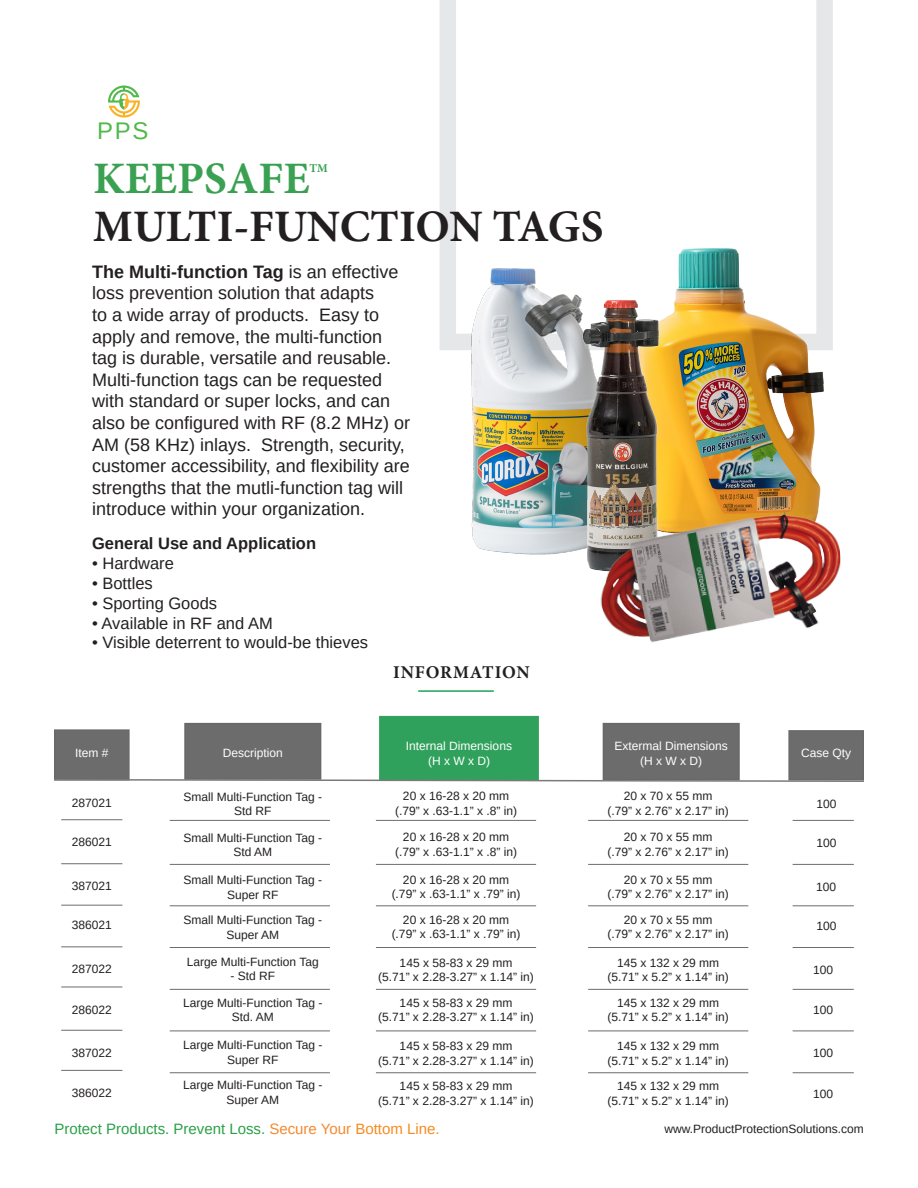
<style>
.page{position:relative;width:918px;height:1188px;background:#fff}
.page>*{position:absolute;margin:0;border:0;box-sizing:border-box;transform-origin:0 0}
.t1{font:700 45px "Minion Pro";color:#231f20}
.t2{font:700 45px "Minion Pro";color:#39a151}
.t3{font:24px "Liberation Sans";color:#50b94a}
.t4{font:18px/21.6px "Liberation Sans";color:#231f20}
.t5{font:700 18px "Minion Pro";letter-spacing:.05em;color:#231f20}
.t6{font:16.5px "Liberation Sans";color:#231f20}
.t7{font:700 16.5px "Liberation Sans";color:#231f20}
.t8{font:15px "Liberation Sans";color:#29a047}
.t9{font:12px/14.4px "Liberation Sans";color:#231f20;text-align:center}
.t10{font:12px "Liberation Sans";color:#fff}
.t11{font:700 12px "Minion Pro";color:#39a151}
.s1{font-weight:700}
.s2{color:#f5892e}
.s3{color:#f68b1f}
</style>
<div class="page">
<svg style="left:440px;top:0;width:393px;height:350px"></svg>
<div style="left:54px;top:729px;width:76px;height:51px;background:#6c6c6c;border:2px solid #686868"></div>
<div style="left:184px;top:723px;width:137px;height:57px;background:#6c6c6c"></div>
<div style="left:379px;top:716px;width:160px;height:64px;background:#30a15c;border:2px solid #34a15c"></div>
<div style="left:603px;top:723px;width:137px;height:57px;background:#6c6c6c"></div>
<div style="left:788px;top:730px;width:76px;height:50px;background:#6c6c6c;border:2px solid #686868"></div>
<svg style="left:54px;top:778px;width:810px;height:4px"></svg>
<hr style="left:418px;top:690px;width:76px;height:2px;background:#20a15d">
<svg style="left:108px;top:86px;width:32px;height:32px"></svg>
<hr style="left:61px;top:819px;width:61px;height:1px;background:#6c6c6b">
<hr style="left:61px;top:863px;width:61px;height:1px;background:#6c6c6b">
<hr style="left:61px;top:905px;width:61px;height:1px;background:#6c6c6b">
<hr style="left:170px;top:820px;width:160px;height:1px;background:#6c6c6b">
<hr style="left:170px;top:864px;width:160px;height:1px;background:#6c6c6b">
<hr style="left:170px;top:905px;width:160px;height:1px;background:#6c6c6b">
<hr style="left:376px;top:820px;width:160px;height:1px;background:#6c6c6b">
<hr style="left:376px;top:864px;width:160px;height:1px;background:#6c6c6b">
<hr style="left:376px;top:905px;width:160px;height:1px;background:#6c6c6b">
<hr style="left:588px;top:820px;width:160px;height:1px;background:#6c6c6b">
<hr style="left:588px;top:864px;width:160px;height:1px;background:#6c6c6b">
<hr style="left:588px;top:905px;width:160px;height:1px;background:#6c6c6b">
<hr style="left:793px;top:820px;width:61px;height:1px;background:#6c6c6b">
<hr style="left:793px;top:864px;width:61px;height:1px;background:#6c6c6b">
<hr style="left:793px;top:905px;width:61px;height:1px;background:#6c6c6b">
<hr style="left:61px;top:946px;width:61px;height:1px;background:#6c6c6b">
<hr style="left:61px;top:987px;width:61px;height:1px;background:#6c6c6b">
<hr style="left:170px;top:947px;width:160px;height:1px;background:#6c6c6b">
<hr style="left:170px;top:989px;width:160px;height:1px;background:#6c6c6b">
<hr style="left:376px;top:947px;width:160px;height:1px;background:#6c6c6b">
<hr style="left:376px;top:989px;width:160px;height:1px;background:#6c6c6b">
<hr style="left:588px;top:947px;width:160px;height:1px;background:#6c6c6b">
<hr style="left:588px;top:989px;width:160px;height:1px;background:#6c6c6b">
<hr style="left:793px;top:947px;width:61px;height:1px;background:#6c6c6b">
<hr style="left:793px;top:989px;width:61px;height:1px;background:#6c6c6b">
<img style="left:560px;top:208px;width:273px;height:303px">
<img style="left:446px;top:236px;width:190px;height:319px">
<img style="left:551px;top:285px;width:176px;height:285px">
<img style="left:595px;top:511px;width:246px;height:131px">
<hr style="left:61px;top:1030px;width:61px;height:1px;background:#6c6c6b">
<hr style="left:61px;top:1070px;width:61px;height:1px;background:#6c6c6b">
<hr style="left:170px;top:1031px;width:160px;height:1px;background:#6c6c6b">
<hr style="left:170px;top:1072px;width:160px;height:1px;background:#6c6c6b">
<hr style="left:376px;top:1031px;width:160px;height:1px;background:#6c6c6b">
<hr style="left:376px;top:1072px;width:160px;height:1px;background:#6c6c6b">
<hr style="left:588px;top:1031px;width:160px;height:1px;background:#6c6c6b">
<hr style="left:588px;top:1072px;width:160px;height:1px;background:#6c6c6b">
<hr style="left:793px;top:1031px;width:61px;height:1px;background:#6c6c6b">
<hr style="left:793px;top:1072px;width:61px;height:1px;background:#6c6c6b">
<p class="t3" style="left:97px;top:115px;width:53px">PPS</p>
<p class="t2" style="left:93px;top:147px;width:218px">KEEPSAFE</p>
<p class="t11" style="left:310px;top:160px;width:20px">TM</p>
<p class="t1" style="left:93px;top:195px;width:512px">MULTI-FUNCTION TAGS</p>
<p class="t4" style="left:92px;top:261px;width:320px"><span class="s1">The Multi-function Tag</span> is an effective loss prevention solution that adapts<br>to a wide array of products. Easy to apply and remove, the multi-function tag is durable, versatile and reusable.<br>Multi-function tags can be requested with standard or super locks, and can also be configured with RF (8.2 MHz) or AM (58 KHz) inlays. Strength, security, customer accessibility, and flexibility are strengths that the mutli-function tag will introduce within your organization.</p>
<p class="t7" style="left:92px;top:532px;width:226px">General Use and Application</p>
<p class="t6" style="left:92px;top:553px;width:83px">• Hardware</p>
<p class="t6" style="left:92px;top:573px;width:62px">• Bottles</p>
<p class="t6" style="left:92px;top:593px;width:127px">• Sporting Goods</p>
<p class="t6" style="left:92px;top:612px;width:182px">• Available in RF and AM</p>
<p class="t6" style="left:92px;top:632px;width:278px">• Visible deterrent to would-be thieves</p>
<p class="t5" style="left:393px;top:660px;width:138px">INFORMATION</p>
<p class="t10" style="left:615px;top:739px;width:115px">Extermal Dimensions</p>
<p class="t10" style="left:640px;top:753px;width:63px">(H x W x D)</p>
<p class="t10" style="left:406px;top:739px;width:108px">Internal Dimensions</p>
<p class="t10" style="left:428px;top:753px;width:63px">(H x W x D)</p>
<p class="t10" style="left:75px;top:746px;width:35px">Item #</p>
<p class="t10" style="left:223px;top:746px;width:62px">Description</p>
<p class="t10" style="left:801px;top:746px;width:52px">Case Qty</p>
<p class="t9" style="left:72px;top:795px;width:42px">287021</p>
<p class="t9" style="left:72px;top:835px;width:42px">286021</p>
<p class="t9" style="left:72px;top:879px;width:42px">387021</p>
<p class="t9" style="left:72px;top:918px;width:42px">386021</p>
<p class="t9" style="left:72px;top:962px;width:42px">287022</p>
<p class="t9" style="left:72px;top:1002px;width:42px">286022</p>
<p class="t9" style="left:72px;top:1045px;width:42px">387022</p>
<p class="t9" style="left:72px;top:1086px;width:42px">386022</p>
<p class="t9" style="left:184px;top:789px;width:140px">Small Multi-Function Tag -</p>
<p class="t9" style="left:234px;top:804px;width:39px">Std RF</p>
<p class="t9" style="left:184px;top:831px;width:140px">Small Multi-Function Tag -<br>Std AM</p>
<p class="t9" style="left:184px;top:873px;width:140px">Small Multi-Function Tag -</p>
<p class="t9" style="left:227px;top:887px;width:53px">Super RF</p>
<p class="t9" style="left:184px;top:913px;width:140px">Small Multi-Function Tag -</p>
<p class="t9" style="left:226px;top:928px;width:54px">Super AM</p>
<p class="t9" style="left:187px;top:954px;width:133px">Large Multi-Function Tag</p>
<p class="t9" style="left:230px;top:969px;width:46px">- Std RF</p>
<p class="t9" style="left:183px;top:996px;width:141px">Large Multi-Function Tag -<br>Std. AM</p>
<p class="t9" style="left:183px;top:1038px;width:141px">Large Multi-Function Tag -</p>
<p class="t9" style="left:227px;top:1052px;width:53px">Super RF</p>
<p class="t9" style="left:183px;top:1078px;width:141px">Large Multi-Function Tag -</p>
<p class="t9" style="left:226px;top:1093px;width:54px">Super AM</p>
<p class="t9" style="left:403px;top:789px;width:108px">20 x 16-28 x 20 mm</p>
<p class="t9" style="left:395px;top:803px;width:124px">(.79” x .63-1.1” x .8” in)</p>
<p class="t9" style="left:403px;top:830px;width:108px">20 x 16-28 x 20 mm</p>
<p class="t9" style="left:395px;top:844px;width:124px">(.79” x .63-1.1” x .8” in)</p>
<p class="t9" style="left:403px;top:872px;width:108px">20 x 16-28 x 20 mm</p>
<p class="t9" style="left:392px;top:887px;width:130px">(.79” x .63-1.1” x .79” in)</p>
<p class="t9" style="left:403px;top:913px;width:108px">20 x 16-28 x 20 mm</p>
<p class="t9" style="left:392px;top:927px;width:130px">(.79” x .63-1.1” x .79” in)</p>
<p class="t9" style="left:400px;top:956px;width:114px">145 x 58-83 x 29 mm</p>
<p class="t9" style="left:378px;top:970px;width:157px">(5.71” x 2.28-3.27” x 1.14” in)</p>
<p class="t9" style="left:400px;top:996px;width:114px">145 x 58-83 x 29 mm</p>
<p class="t9" style="left:378px;top:1010px;width:157px">(5.71” x 2.28-3.27” x 1.14” in)</p>
<p class="t9" style="left:400px;top:1039px;width:114px">145 x 58-83 x 29 mm</p>
<p class="t9" style="left:378px;top:1053px;width:157px">(5.71” x 2.28-3.27” x 1.14” in)</p>
<p class="t9" style="left:400px;top:1079px;width:114px">145 x 58-83 x 29 mm</p>
<p class="t9" style="left:378px;top:1094px;width:157px">(5.71” x 2.28-3.27” x 1.14” in)</p>
<p class="t8" style="left:54px;top:1119px;width:387px">Protect Products. Prevent Loss. <span class="s2">Secure Your</span> <span class="s3">Bottom Line.</span></p>
<p class="t9" style="left:624px;top:789px;width:90px">20 x 70 x 55 mm</p>
<p class="t9" style="left:608px;top:803px;width:123px">(.79” x 2.76” x 2.17” in)</p>
<p class="t9" style="left:624px;top:830px;width:90px">20 x 70 x 55 mm</p>
<p class="t9" style="left:608px;top:844px;width:123px">(.79” x 2.76” x 2.17” in)</p>
<p class="t9" style="left:624px;top:872px;width:90px">20 x 70 x 55 mm</p>
<p class="t9" style="left:608px;top:887px;width:123px">(.79” x 2.76” x 2.17” in)</p>
<p class="t9" style="left:624px;top:913px;width:90px">20 x 70 x 55 mm</p>
<p class="t9" style="left:608px;top:927px;width:123px">(.79” x 2.76” x 2.17” in)</p>
<p class="t9" style="left:617px;top:956px;width:104px">145 x 132 x 29 mm</p>
<p class="t9" style="left:608px;top:970px;width:123px">(5.71” x 5.2” x 1.14” in)</p>
<p class="t9" style="left:617px;top:996px;width:104px">145 x 132 x 29 mm</p>
<p class="t9" style="left:608px;top:1010px;width:123px">(5.71” x 5.2” x 1.14” in)</p>
<p class="t9" style="left:617px;top:1039px;width:104px">145 x 132 x 29 mm</p>
<p class="t9" style="left:608px;top:1053px;width:123px">(5.71” x 5.2” x 1.14” in)</p>
<p class="t9" style="left:617px;top:1079px;width:104px">145 x 132 x 29 mm</p>
<p class="t9" style="left:608px;top:1094px;width:123px">(5.71” x 5.2” x 1.14” in)</p>
<p class="t9" style="left:817px;top:797px;width:22px">100</p>
<p class="t9" style="left:817px;top:836px;width:22px">100</p>
<p class="t9" style="left:816px;top:880px;width:22px">100</p>
<p class="t9" style="left:817px;top:918px;width:22px">100</p>
<p class="t9" style="left:813px;top:963px;width:22px">100</p>
<p class="t9" style="left:813px;top:1003px;width:22px">100</p>
<p class="t9" style="left:813px;top:1046px;width:22px">100</p>
<p class="t9" style="left:813px;top:1086px;width:22px">100</p>
<p class="t9" style="left:665px;top:1121px;width:201px">www.ProductProtectionSolutions.com</p>
</div>
